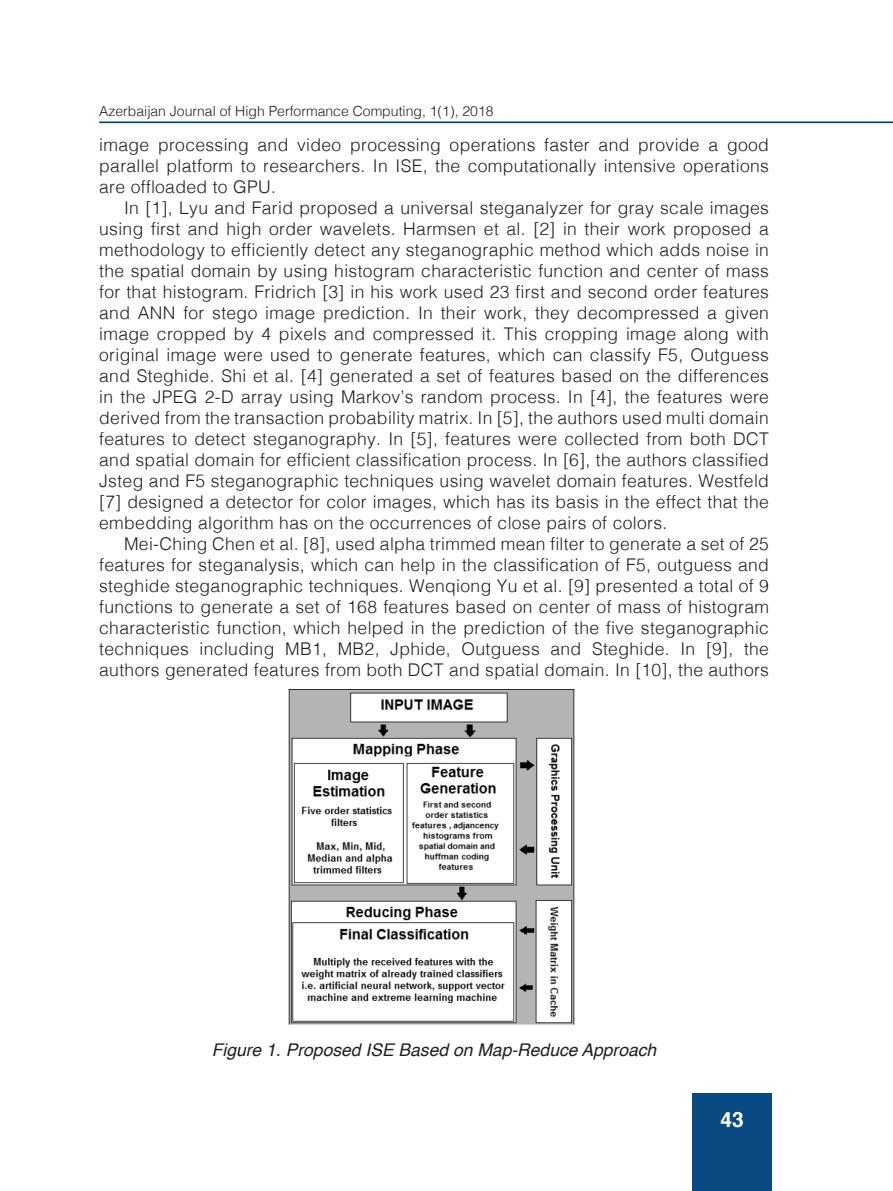
<style>
.page{position:relative;width:893px;height:1191px;background:#fff}
.page>*{position:absolute;margin:0;border:0;box-sizing:border-box;transform-origin:0 0}
.t1{font:700 21px "Helvetica";color:#fff}
.t2{font:300 17.5px/21px "Helvetica";letter-spacing:.02em;color:#231f20;text-align:justify}
.t3{font:italic 17.5px "Helvetica";color:#231f20}
.t4{font:300 14px "Helvetica";color:#231f20}
</style>
<div class="page">
<div style="left:693px;top:1093px;width:79px;height:98px;background:#084a81"></div>
<hr style="left:99px;top:121px;width:794px;height:2px;background:#084a81">
<img style="left:289px;top:690px;width:286px;height:334px">
<p class="t4" style="left:99px;top:99px;width:396px">Azerbaijan Journal of High Performance Computing, 1(1), 2018</p>
<p class="t2" style="left:99px;top:133px;width:671px">image processing and video processing operations faster and provide a good parallel platform to researchers. In ISE, the computationally intensive operations are offloaded to GPU.</p>
<p class="t2" style="left:99px;top:196px;width:671px;text-indent:25px">In [1], Lyu and Farid proposed a universal steganalyzer for gray scale images using first and high order wavelets. Harmsen et al. [2] in their work proposed a methodology to efficiently detect any steganographic method which adds noise in the spatial domain by using histogram characteristic function and center of mass for that histogram. Fridrich [3] in his work used 23 first and second order features and ANN for stego image prediction. In their work, they decompressed a given image cropped by 4 pixels and compressed it. This cropping image along with original image were used to generate features, which can classify F5, Outguess and Steghide. Shi et al. [4] generated a set of features based on the differences in the JPEG 2-D array using Markov’s random process. In [4], the features were derived from the transaction probability matrix. In [5], the authors used multi domain features to detect steganography. In [5], features were collected from both DCT and spatial domain for efficient classification process. In [6], the authors classified Jsteg and F5 steganographic techniques using wavelet domain features. Westfeld [7] designed a detector for color images, which has its basis in the effect that the embedding algorithm has on the occurrences of close pairs of colors.</p>
<p class="t2" style="left:99px;top:532px;width:671px;text-indent:25px">Mei-Ching Chen et al. [8], used alpha trimmed mean filter to generate a set of 25 features for steganalysis, which can help in the classification of F5, outguess and steghide steganographic techniques. Wenqiong Yu et al. [9] presented a total of 9 functions to generate a set of 168 features based on center of mass of histogram characteristic function, which helped in the prediction of the five steganographic techniques including MB1, MB2, Jphide, Outguess and Steghide. In [9], the authors generated features from both DCT and spatial domain. In [10], the authors</p>
<p class="t3" style="left:212px;top:1036px;width:446px">Figure 1. Proposed ISE Based on Map-Reduce Approach</p>
<p class="t1" style="left:720px;top:1103px;width:25px">43</p>
</div>
